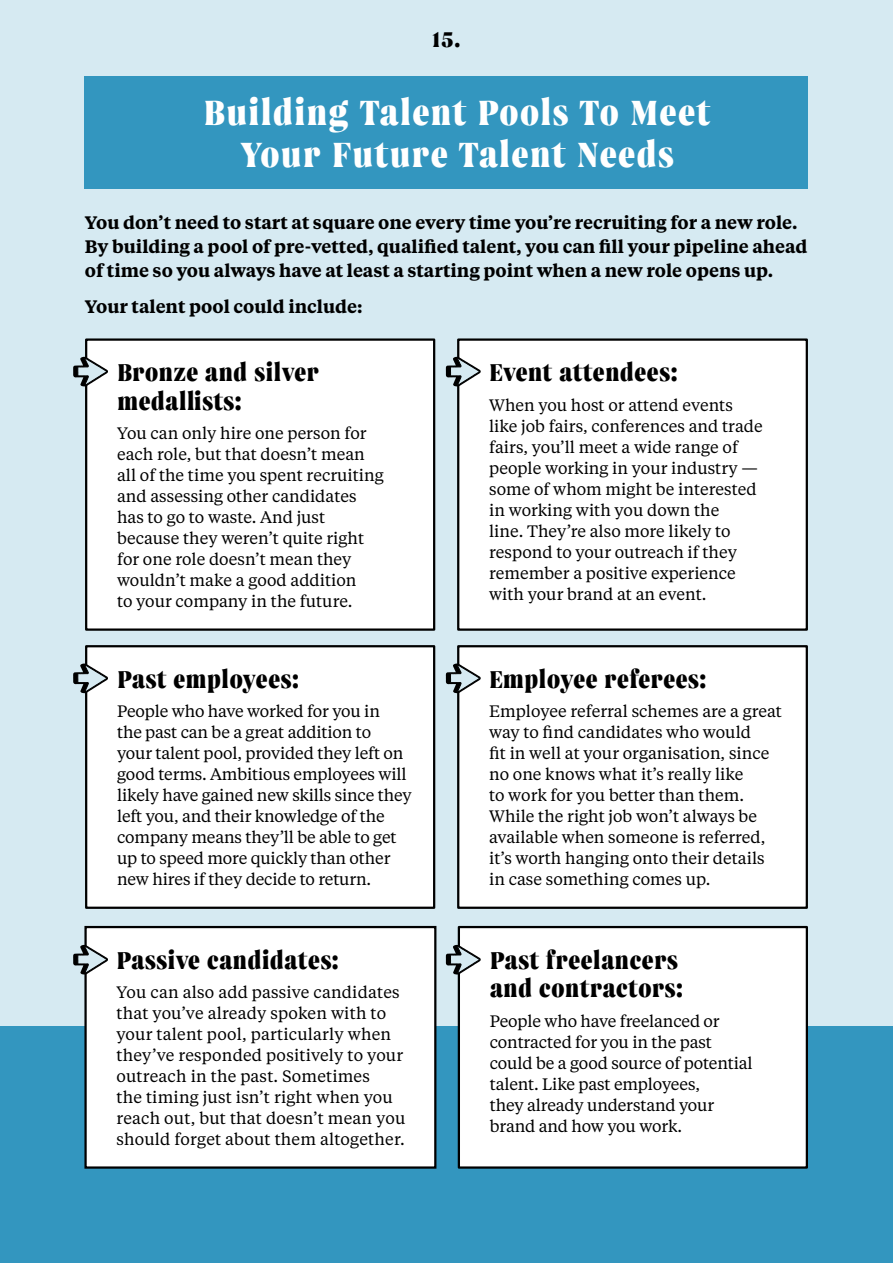
<style>
.page{position:relative;width:893px;height:1263px;background:#fff}
.page>*{position:absolute;margin:0;border:0;box-sizing:border-box;transform-origin:0 0}
.t1{font:800 34.5px/42px "Boita";letter-spacing:.02em;color:#fff;text-align:center}
.t2{font:800 24px/28.5px "Boita";color:#000}
.t3{font:800 21px "Boita";color:#000}
.t4{font:600 18px/24px "Tiempos Text";color:#000}
.t5{font:16.5px/21px "Tiempos Text";color:#000}
</style>
<div class="page">
<div style="left:0;top:0;width:893px;height:1027px;background:#d6eaf2"></div>
<div style="left:0;top:1027px;width:893px;height:236px;background:#3396bf"></div>
<div style="left:85px;top:77px;width:723px;height:112px;background:#3396bf"></div>
<div style="left:86px;top:340px;width:348px;height:290px;background:#fff"></div>
<div style="left:85px;top:338px;width:350px;height:293px;border:2px solid #000"></div>
<div style="left:86px;top:646px;width:348px;height:262px;background:#fff"></div>
<div style="left:85px;top:645px;width:350px;height:264px;border:2px solid #000"></div>
<div style="left:459px;top:927px;width:348px;height:240px;background:#fff"></div>
<div style="left:458px;top:926px;width:350px;height:243px;border:2px solid #000"></div>
<div style="left:458px;top:340px;width:349px;height:290px;background:#fff"></div>
<div style="left:457px;top:338px;width:351px;height:293px;border:2px solid #000"></div>
<div style="left:458px;top:646px;width:349px;height:262px;background:#fff"></div>
<div style="left:457px;top:645px;width:351px;height:264px;border:2px solid #000"></div>
<svg style="left:446px;top:945px;width:35px;height:29px"></svg>
<svg style="left:446px;top:663px;width:35px;height:30px"></svg>
<svg style="left:446px;top:357px;width:35px;height:29px"></svg>
<div style="left:86px;top:927px;width:349px;height:240px;background:#fff"></div>
<div style="left:84px;top:926px;width:352px;height:243px;border:2px solid #000"></div>
<svg style="left:73px;top:945px;width:35px;height:29px"></svg>
<svg style="left:73px;top:663px;width:35px;height:30px"></svg>
<svg style="left:73px;top:357px;width:35px;height:29px"></svg>
<p class="t3" style="left:432px;top:24px;width:30px">15.</p>
<h1 class="t1" style="left:203px;top:90px;width:509px">Building Talent Pools To Meet<br>Your Future Talent Needs</h1>
<p class="t4" style="left:85px;top:209px;width:724px">You don’t need to start at square one every time you’re recruiting for a new role.<br>By building a pool of pre-vetted, qualified talent, you can fill your pipeline ahead of time so you always have at least a starting point when a new role opens up.</p>
<p class="t4" style="left:85px;top:294px;width:279px">Your talent pool could include:</p>
<h2 class="t2" style="left:117px;top:357px;width:203px">Bronze and silver medallists:</h2>
<p class="t5" style="left:117px;top:422px;width:268px">You can only hire one person for each role, but that doesn’t mean all of the time you spent recruiting and assessing other candidates has to go to waste. And just because they weren’t quite right for one role doesn’t mean they wouldn’t make a good addition<br>to your company in the future.</p>
<h2 class="t2" style="left:117px;top:663px;width:184px">Past employees:</h2>
<p class="t5" style="left:117px;top:700px;width:296px">People who have worked for you in<br>the past can be a great addition to<br>your talent pool, provided they left on good terms. Ambitious employees will likely have gained new skills since they left you, and their knowledge of the company means they’ll be able to get up to speed more quickly than other new hires if they decide to return.</p>
<h2 class="t2" style="left:116px;top:944px;width:224px">Passive candidates:</h2>
<p class="t5" style="left:116px;top:981px;width:290px">You can also add passive candidates that you’ve already spoken with to your talent pool, particularly when they’ve responded positively to your outreach in the past. Sometimes<br>the timing just isn’t right when you reach out, but that doesn’t mean you should forget about them altogether.</p>
<h2 class="t2" style="left:489px;top:357px;width:190px">Event attendees:</h2>
<p class="t5" style="left:489px;top:394px;width:275px">When you host or attend events like job fairs, conferences and trade fairs, you’ll meet a wide range of people working in your industry — some of whom might be interested in working with you down the<br>line. They’re also more likely to respond to your outreach if they remember a positive experience with your brand at an event.</p>
<h2 class="t2" style="left:489px;top:663px;width:219px">Employee referees:</h2>
<p class="t5" style="left:489px;top:700px;width:294px">Employee referral schemes are a great way to find candidates who would<br>fit in well at your organisation, since no one knows what it’s really like<br>to work for you better than them.<br>While the right job won’t always be available when someone is referred, it’s worth hanging onto their details in case something comes up.</p>
<h2 class="t2" style="left:490px;top:944px;width:195px">Past freelancers and contractors:</h2>
<p class="t5" style="left:490px;top:1009px;width:265px">People who have freelanced or contracted for you in the past could be a good source of potential talent. Like past employees,<br>they already understand your brand and how you work.</p>
</div>
